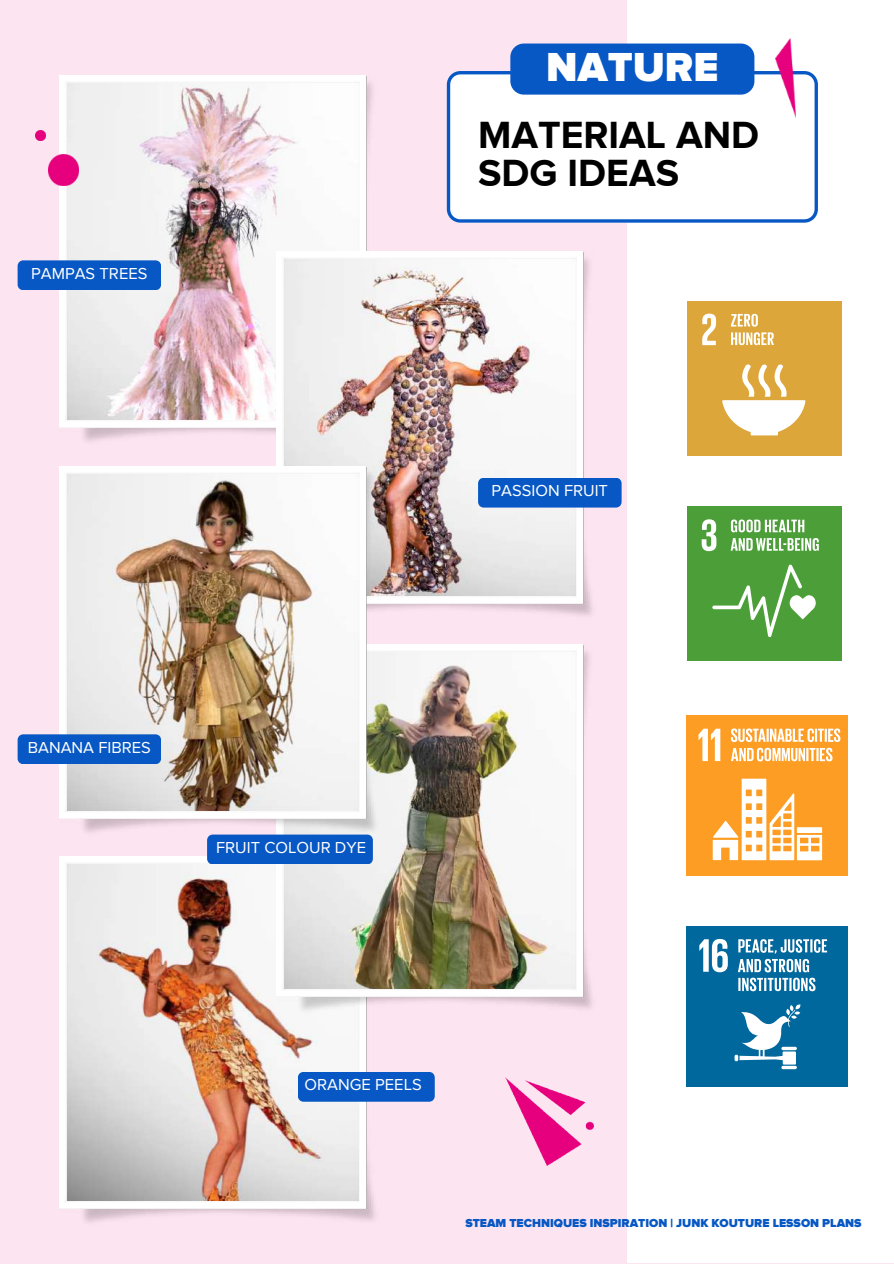
<style>
.page{position:relative;width:894px;height:1264px;background:#fff}
.page>*{position:absolute;margin:0;border:0;box-sizing:border-box;transform-origin:0 0}
.t1{font:900 42px "Proxima Nova";color:#fff}
.t2{font:700 39px/38.2px "Proxima Nova";color:#000}
.t3{font:16.5px "Proxima Nova";color:#fff}
.t4{font:900 12px "Proxima Nova";color:#0758c4}
</style>
<div class="page">
<div style="left:0;top:0;width:893px;height:1263px;background:#fde4f1"></div>
<img style="left:59px;top:856px;width:320px;height:366px">
<div style="left:626px;top:0;width:267px;height:1262px;background:#fff"></div>
<img style="left:277px;top:645px;width:315px;height:369px">
<img style="left:59px;top:75px;width:320px;height:370px">
<img style="left:277px;top:252px;width:319px;height:364px">
<img style="left:60px;top:466px;width:319px;height:370px">
<div style="left:686px;top:506px;width:154px;height:155px;background:#4c9f38"></div>
<svg style="left:701px;top:519px;width:15px;height:32px"></svg>
<svg style="left:712px;top:564px;width:103px;height:73px"></svg>
<svg style="left:730px;top:519px;width:74px;height:13px"></svg>
<svg style="left:730px;top:538px;width:88px;height:13px"></svg>
<div style="left:686px;top:715px;width:161px;height:161px;background:#fd9d24"></div>
<svg style="left:698px;top:728px;width:22px;height:33px"></svg>
<svg style="left:712px;top:778px;width:109px;height:82px"></svg>
<svg style="left:730px;top:728px;width:110px;height:33px"></svg>
<div style="left:686px;top:301px;width:154px;height:154px;background:#dda63a"></div>
<svg style="left:702px;top:313px;width:13px;height:32px"></svg>
<svg style="left:722px;top:364px;width:83px;height:71px"></svg>
<svg style="left:730px;top:314px;width:43px;height:31px"></svg>
<div style="left:686px;top:925px;width:161px;height:161px;background:#00689d"></div>
<svg style="left:699px;top:939px;width:28px;height:33px"></svg>
<svg style="left:738px;top:939px;width:88px;height:52px"></svg>
<svg style="left:734px;top:1004px;width:66px;height:65px"></svg>
<div style="left:18px;top:260px;width:143px;height:30px;background:#0758c4"></div>
<div style="left:478px;top:478px;width:143px;height:29px;background:#0758c4"></div>
<div style="left:18px;top:734px;width:143px;height:30px;background:#0758c4"></div>
<div style="left:207px;top:834px;width:166px;height:30px;background:#0758c4"></div>
<div style="left:298px;top:1071px;width:136px;height:30px;background:#0758c4"></div>
<img style="left:505px;top:1077px;width:88px;height:87px">
<img style="left:48px;top:155px;width:31px;height:30px">
<svg style="left:35px;top:131px;width:11px;height:10px"></svg>
<svg style="left:446px;top:71px;width:371px;height:152px"></svg>
<img style="left:775px;top:39px;width:19px;height:78px">
<div style="left:510px;top:44px;width:244px;height:51px;background:#0758c4;border-radius:14px"></div>
<p class="t3" style="left:31px;top:263px;width:118px">PAMPAS TREES</p>
<h1 class="t1" style="left:546px;top:48px;width:174px">NATURE</h1>
<h2 class="t2" style="left:478px;top:116px;width:282px">MATERIAL AND<br>SDG IDEAS</h2>
<p class="t3" style="left:491px;top:481px;width:118px">PASSION FRUIT</p>
<p class="t3" style="left:28px;top:737px;width:124px">BANANA FIBRES</p>
<p class="t3" style="left:216px;top:837px;width:152px">FRUIT COLOUR DYE</p>
<p class="t3" style="left:304px;top:1074px;width:119px">ORANGE PEELS</p>
<p class="t4" style="left:465px;top:1217px;width:397px">STEAM TECHNIQUES INSPIRATION | JUNK KOUTURE LESSON PLANS</p>
</div>
